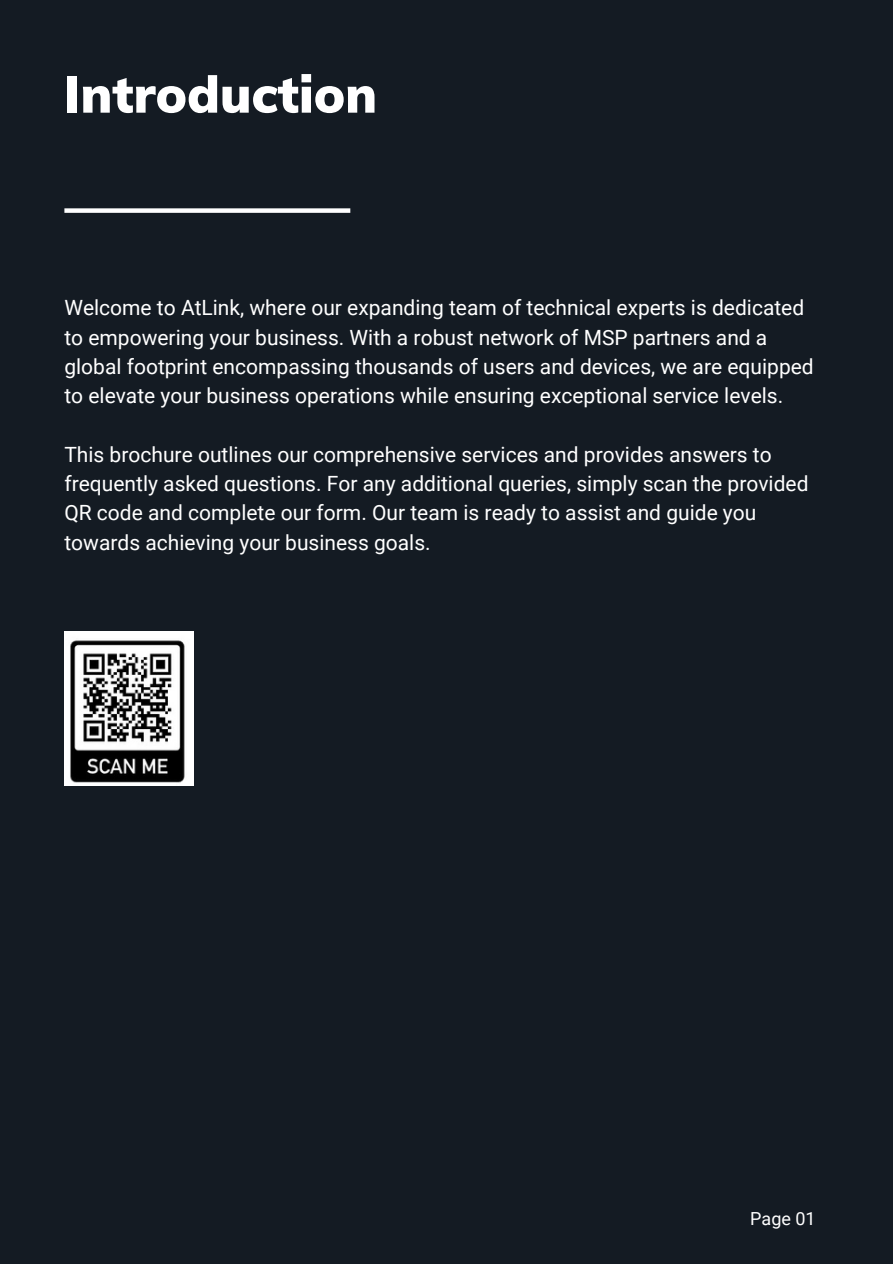
<style>
.page{position:relative;width:893px;height:1264px;background:#fff}
.page>*{position:absolute;margin:0;border:0;box-sizing:border-box;transform-origin:0 0}
.t1{font:900 51px "Muli";color:#fff}
.t2{font:21px/29.2px "Roboto";color:#fff}
.t3{font:18px "Roboto";color:#fff}
</style>
<div class="page">
<div style="left:0;top:0;width:892px;height:1263px;background:#141b23"></div>
<div style="left:64px;top:208px;width:286px;height:5px;background:#fff"></div>
<img style="left:64px;top:631px;width:130px;height:155px">
<h2 class="t1" style="left:64px;top:61px;width:314px">Introduction</h2>
<h2 class="t2" style="left:64px;top:294px;width:750px">Welcome to AtLink, where our expanding team of technical experts is dedicated to empowering your business. With a robust network of MSP partners and a global footprint encompassing thousands of users and devices, we are equipped to elevate your business operations while ensuring exceptional service levels.</h2>
<p class="t2" style="left:64px;top:440px;width:745px">This brochure outlines our comprehensive services and provides answers to frequently asked questions. For any additional queries, simply scan the provided QR code and complete our form. Our team is ready to assist and guide you towards achieving your business goals.</p>
<p class="t3" style="left:750px;top:1207px;width:67px">Page 01</p>
</div>
